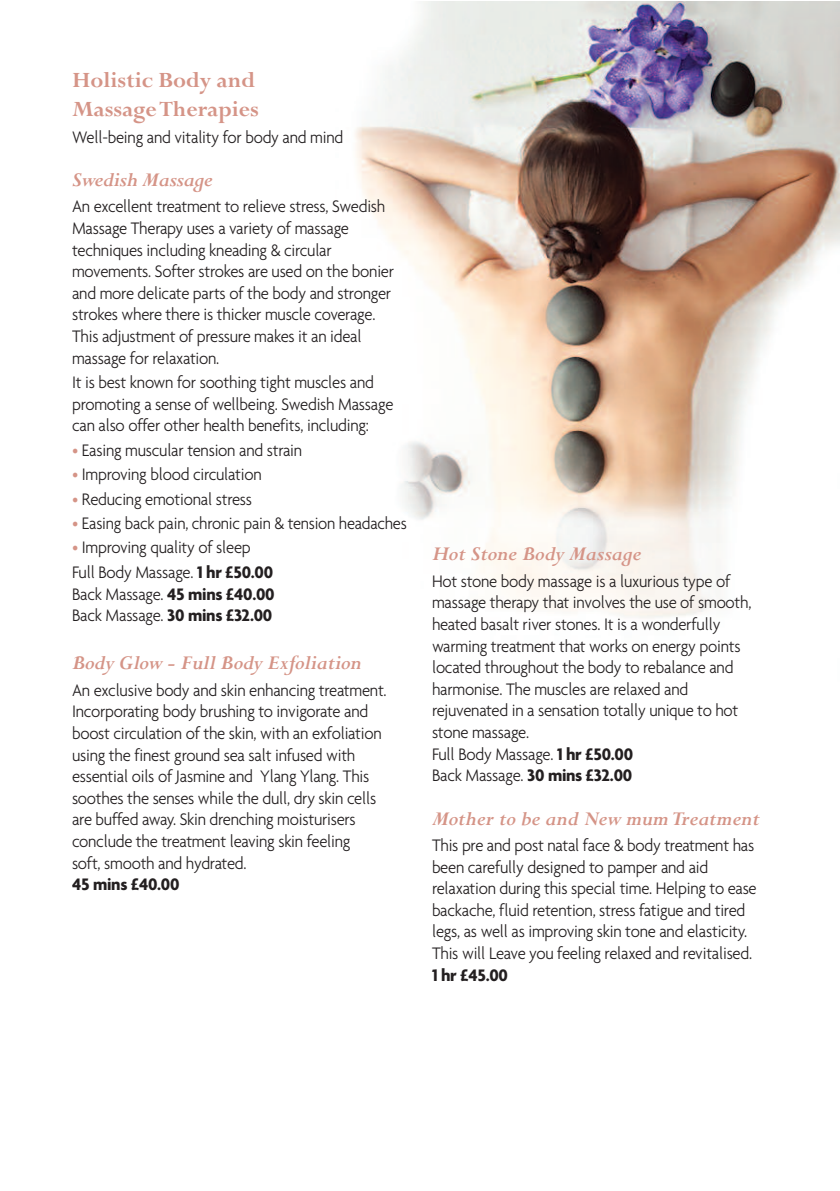
<style>
.page{position:relative;width:840px;height:1191px;background:#fff}
.page>*{position:absolute;margin:0;border:0;box-sizing:border-box;transform-origin:0 0}
.t1{font:700 24px/28.8px "Perpetua";color:#d59487}
.t2{font:italic 700 22px "Perpetua";color:#d59487}
.t3{font:300 18px/21.6px "Agenda";letter-spacing:-.015em;color:#231f20;scale:.93 1}
.t4{font:300 18px "Agenda";letter-spacing:-.015em;color:#231f20;scale:.92 1}
.t5{font:700 18px "Agenda";letter-spacing:-.015em;color:#231f20}
.s1{color:#d59487}
.s2{font-weight:700}
</style>
<div class="page">
<img style="left:355px;top:1px;width:483px;height:617px">
<h1 class="t1" style="left:72px;top:66px;width:188px">Holistic Body and<br>MassageTherapies</h1>
<p class="t3" style="left:72px;top:126px;width:293px">Well-being and vitality for body and mind</p>
<p class="t2" style="left:72px;top:168px;width:142px">Swedish Massage</p>
<p class="t3" style="left:72px;top:195px;width:347px">An excellent treatment to relieve stress, Swedish Massage Therapy uses a variety of massage techniques including kneading &amp; circular movements. Softer strokes are used on the bonier and more delicate parts of the body and stronger strokes where there is thicker muscle coverage.<br>This adjustment of pressure makes it an ideal massage for relaxation.</p>
<p class="t3" style="left:72px;top:371px;width:347px">It is best known for soothing tight muscles and promoting a sense of wellbeing. Swedish Massage can also offer other health benefits, including:</p>
<p class="t3" style="left:72px;top:439px;width:249px"><span class="s1">•</span> Easing muscular tension and strain</p>
<p class="t3" style="left:72px;top:463px;width:205px"><span class="s1">•</span> Improving blood circulation</p>
<p class="t3" style="left:72px;top:487px;width:195px"><span class="s1">•</span> Reducing emotional stress</p>
<p class="t4" style="left:72px;top:512px;width:365px"><span class="s1">•</span> Easing back pain, chronic pain &amp; tension headaches</p>
<p class="t3" style="left:72px;top:535px;width:218px;line-height:24.4px"><span class="s1">•</span> Improving quality of sleep<br>Full Body Massage. <span class="s2">1 hr £50.00</span></p>
<p class="t3" style="left:72px;top:583px;width:219px">Back Massage. <span class="s2">45 mins £40.00<br></span>Back Massage. <span class="s2">30 mins £32.00</span></p>
<p class="t2" style="left:72px;top:651px;width:291px">Body Glow - Full Body Exfoliation</p>
<p class="t3" style="left:72px;top:679px;width:339px">An exclusive body and skin enhancing treatment.<br>Incorporating body brushing to invigorate and boost circulation of the skin, with an exfoliation using the finest ground sea salt infused with essential oils of Jasmine and Ylang Ylang. This soothes the senses while the dull, dry skin cells are buffed away. Skin drenching moisturisers conclude the treatment leaving skin feeling<br>soft, smooth and hydrated.</p>
<p class="t5" style="left:72px;top:873px;width:109px">45 mins £40.00</p>
<p class="t2" style="left:432px;top:542px;width:211px">Hot Stone Body Massage</p>
<p class="t3" style="left:432px;top:570px;width:345px">Hot stone body massage is a luxurious type of massage therapy that involves the use of smooth, heated basalt river stones. It is a wonderfully warming treatment that works on energy points located throughout the body to rebalance and harmonise. The muscles are relaxed and rejuvenated in a sensation totally unique to hot stone massage.<br>Full Body Massage. <span class="s2">1 hr £50.00<br></span>Back Massage. <span class="s2">30 mins £32.00</span></p>
<p class="t2" style="left:432px;top:807px;width:329px">Mother to be and New mumTreatment</p>
<p class="t3" style="left:432px;top:834px;width:350px">This pre and post natal face &amp; body treatment has been carefully designed to pamper and aid relaxation during this special time. Helping to ease backache, fluid retention, stress fatigue and tired legs, as well as improving skin tone and elasticity.<br>This will Leave you feeling relaxed and revitalised.</p>
<p class="t5" style="left:432px;top:964px;width:77px">1 hr £45.00</p>
</div>
